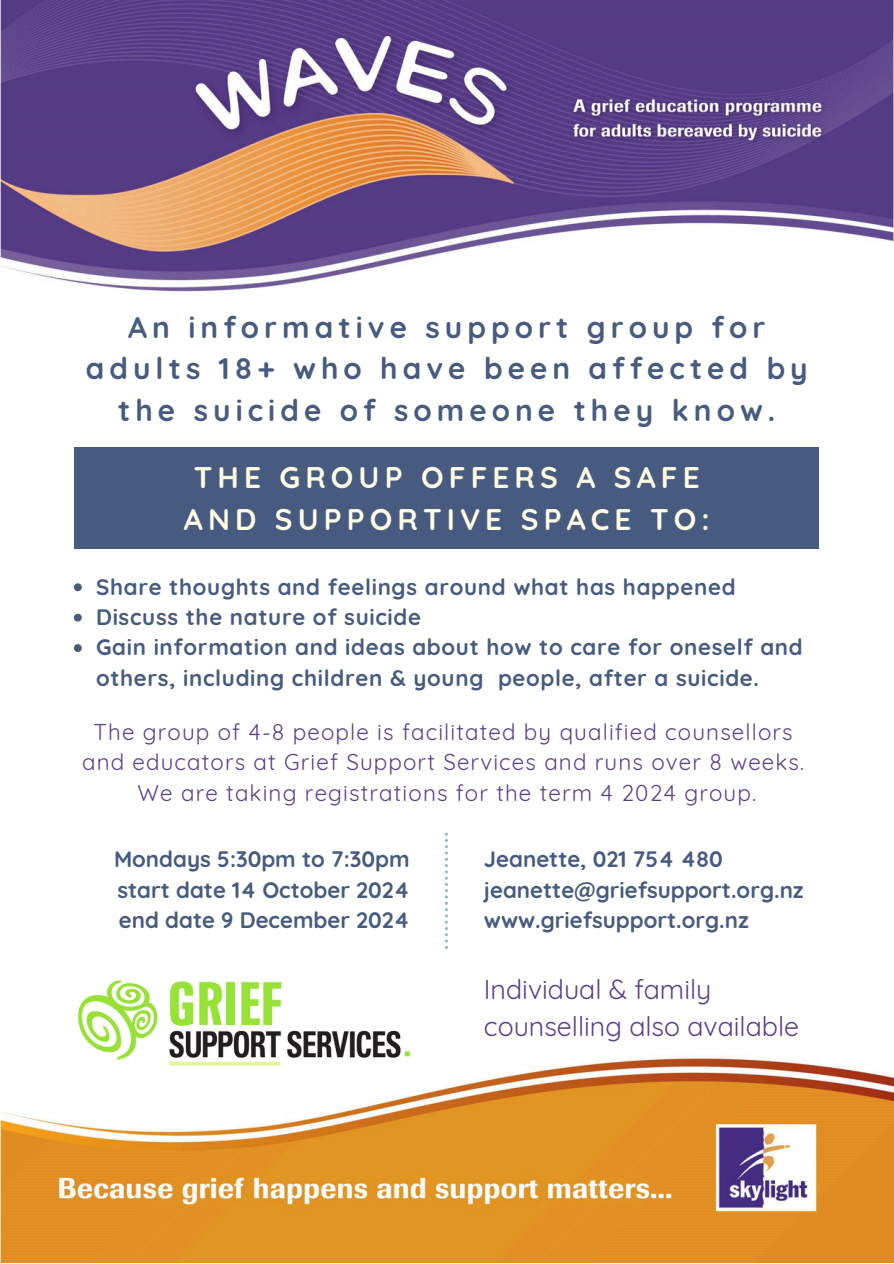
<style>
.page{position:relative;width:894px;height:1264px;background:#fff}
.page>*{position:absolute;margin:0;border:0;box-sizing:border-box;transform-origin:0 0}
.t1{font:700 29.85px/41.7px "Quicksand";letter-spacing:.17em;color:#465b7f;text-align:center}
.t2{font:700 29.85px/41.7px "Quicksand";letter-spacing:.17em;color:#fffce3;text-align:center}
.t3{font:26.7px/37.2px "Quicksand";color:#5a4089}
.t4{font:22.35px "Quicksand";letter-spacing:.05em;color:#5a4089}
.t5{font:700 22.2px/30.3px "Quicksand";letter-spacing:.03em;color:#465b7f;text-align:justify}
.t6{font:700 22.2px/30.3px "Quicksand";color:#465b7f}
</style>
<div class="page">
<img style="left:0;top:0;width:893px;height:1262px">
<div style="left:75px;top:447px;width:743px;height:102px;background:#465b7f"></div>
<svg style="left:444px;top:832px;width:4px;height:116px"></svg>
<img style="left:75px;top:973px;width:335px;height:101px">
<svg style="left:74px;top:583px;width:8px;height:8px"></svg>
<svg style="left:74px;top:613px;width:8px;height:8px"></svg>
<svg style="left:74px;top:644px;width:8px;height:8px"></svg>
<p class="t1" style="left:86px;top:306px;width:723px">An informative support group for adults 18+ who have been affected by the suicide of someone they know.</p>
<h2 class="t2" style="left:184px;top:456px;width:527px">THE GROUP OFFERS A SAFE<br>AND SUPPORTIVE SPACE TO:</h2>
<p class="t5" style="left:96px;top:571px;width:641px">Share thoughts and feelings around what has happened</p>
<p class="t5" style="left:96px;top:601px;width:326px">Discuss the nature of suicide</p>
<p class="t5" style="left:96px;top:632px;width:708px">Gain information and ideas about how to care for oneself and others, including children &amp; young people, after a suicide.</p>
<h4 class="t4" style="left:94px;top:717px;width:700px">The group of 4-8 people is facilitated by qualified counsellors</h4>
<h4 class="t4" style="left:82px;top:748px;width:723px">and educators at Grief Support Services and runs over 8 weeks.</h4>
<p class="t4" style="left:137px;top:778px;width:619px">We are taking registrations for the term 4 2024 group.</p>
<h1 class="t5" style="left:114px;top:843px;width:297px">Mondays 5:30pm to 7:30pm start date 14 October 2024 end date 9 December 2024</h1>
<p class="t6" style="left:484px;top:843px;width:321px">Jeanette, 021 754 480 jeanette@griefsupport.org.nz www.griefsupport.org.nz</p>
<h3 class="t3" style="left:484px;top:970px;width:316px">Individual &amp; family counselling also available</h3>
</div>
